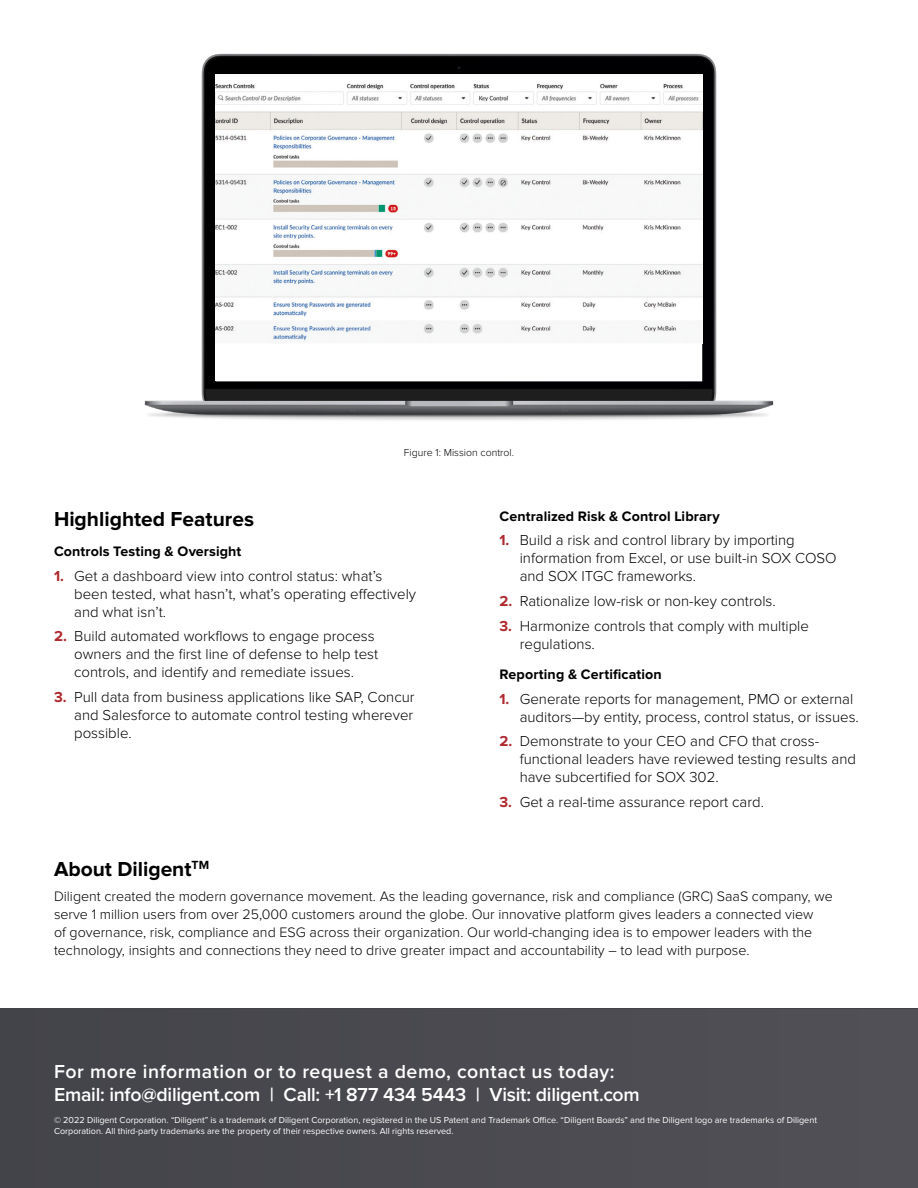
<style>
.page{position:relative;width:918px;height:1188px;background:#fff}
.page>*{position:absolute;margin:0;border:0;box-sizing:border-box;transform-origin:0 0}
.t1{font:700 21px "Proxima Nova";color:#000}
.t2{font:600 19.5px/23.4px "Proxima Nova";letter-spacing:.005em;color:#fff}
.t3{font:300 15px/18px "Proxima Nova";color:#000}
.t4{font:300 14.25px/18px "Proxima Nova";color:#000}
.t5{font:700 14.25px "Proxima Nova";letter-spacing:.005em;color:#000}
.t6{font:300 10.5px "Proxima Nova";color:#000}
.t7{font:9px/10.8px "Proxima Nova";color:#fff}
.s1{font-weight:700;color:#af292e}
</style>
<div class="page">
<div style="left:0;top:1009px;width:918px;height:179px;background:#4a4a50"></div>
<img style="left:144px;top:53px;width:630px;height:368px">
<div style="left:216px;top:75px;width:486px;height:306px;background:#fff"></div>
<img style="left:216px;top:83px;width:486px;height:259px">
<p class="t6" style="left:404px;top:446px;width:112px">Figure 1: Mission control.</p>
<h1 class="t1" style="left:54px;top:507px;width:202px">Highlighted Features</h1>
<p class="t5" style="left:54px;top:543px;width:189px">Controls Testing &amp; Oversight</p>
<p class="t3" style="left:74px;top:567px;width:343px;text-indent:-20px"><span class="s1">1.</span> Get a dashboard view into control status: what’s been tested, what hasn’t, what’s operating effectively and what isn’t.</p>
<p class="t3" style="left:74px;top:628px;width:305px;text-indent:-20px"><span class="s1">2.</span> Build automated workflows to engage process owners and the first line of defense to help test controls, and identify and remediate issues.</p>
<p class="t3" style="left:74px;top:688px;width:342px;text-align:justify;text-indent:-20px"><span class="s1">3.</span> Pull data from business applications like SAP, Concur and Salesforce to automate control testing wherever possible.</p>
<p class="t5" style="left:500px;top:508px;width:222px">Centralized Risk &amp; Control Library</p>
<p class="t3" style="left:520px;top:531px;width:318px;text-indent:-20px"><span class="s1">1.</span> Build a risk and control library by importing information from Excel, or use built-in SOX COSO and SOX ITGC frameworks.</p>
<p class="t3" style="left:500px;top:592px;width:278px"><span class="s1">2.</span> Rationalize low-risk or non-key controls.</p>
<p class="t3" style="left:520px;top:617px;width:291px;text-indent:-20px"><span class="s1">3.</span> Harmonize controls that comply with multiple regulations.</p>
<p class="t5" style="left:500px;top:666px;width:164px">Reporting &amp; Certification</p>
<p class="t3" style="left:520px;top:690px;width:341px;text-indent:-20px"><span class="s1">1.</span> Generate reports for management, PMO or external auditors—by entity, process, control status, or issues.</p>
<p class="t3" style="left:520px;top:733px;width:338px;text-indent:-20px"><span class="s1">2.</span> Demonstrate to your CEO and CFO that cross&shy;functional leaders have reviewed testing results and have subcertified for SOX 302.</p>
<p class="t3" style="left:500px;top:793px;width:266px"><span class="s1">3.</span> Get a real-time assurance report card.</p>
<h1 class="t1" style="left:54px;top:857px;width:157px">About Diligent<sup>TM</sup></h1>
<p class="t4" style="left:54px;top:887px;width:780px">Diligent created the modern governance movement. As the leading governance, risk and compliance (GRC) SaaS company, we serve 1 million users from over 25,000 customers around the globe. Our innovative platform gives leaders a connected view<br>of governance, risk, compliance and ESG across their organization. Our world-changing idea is to empower leaders with the technology, insights and connections they need to drive greater impact and accountability – to lead with purpose.</p>
<h2 class="t2" style="left:54px;top:1060px;width:587px">For more information or to request a demo, contact us today:<br>Email: info@diligent.com | Call: +1 877 434 5443 | Visit: diligent.com</h2>
<p class="t7" style="left:54px;top:1115px;width:765px">© 2022 Diligent Corporation. “Diligent” is a trademark of Diligent Corporation, registered in the US Patent and Trademark Office. “Diligent Boards” and the Diligent logo are trademarks of Diligent<br>Corporation. All third-party trademarks are the property of their respective owners. All rights reserved.</p>
</div>
